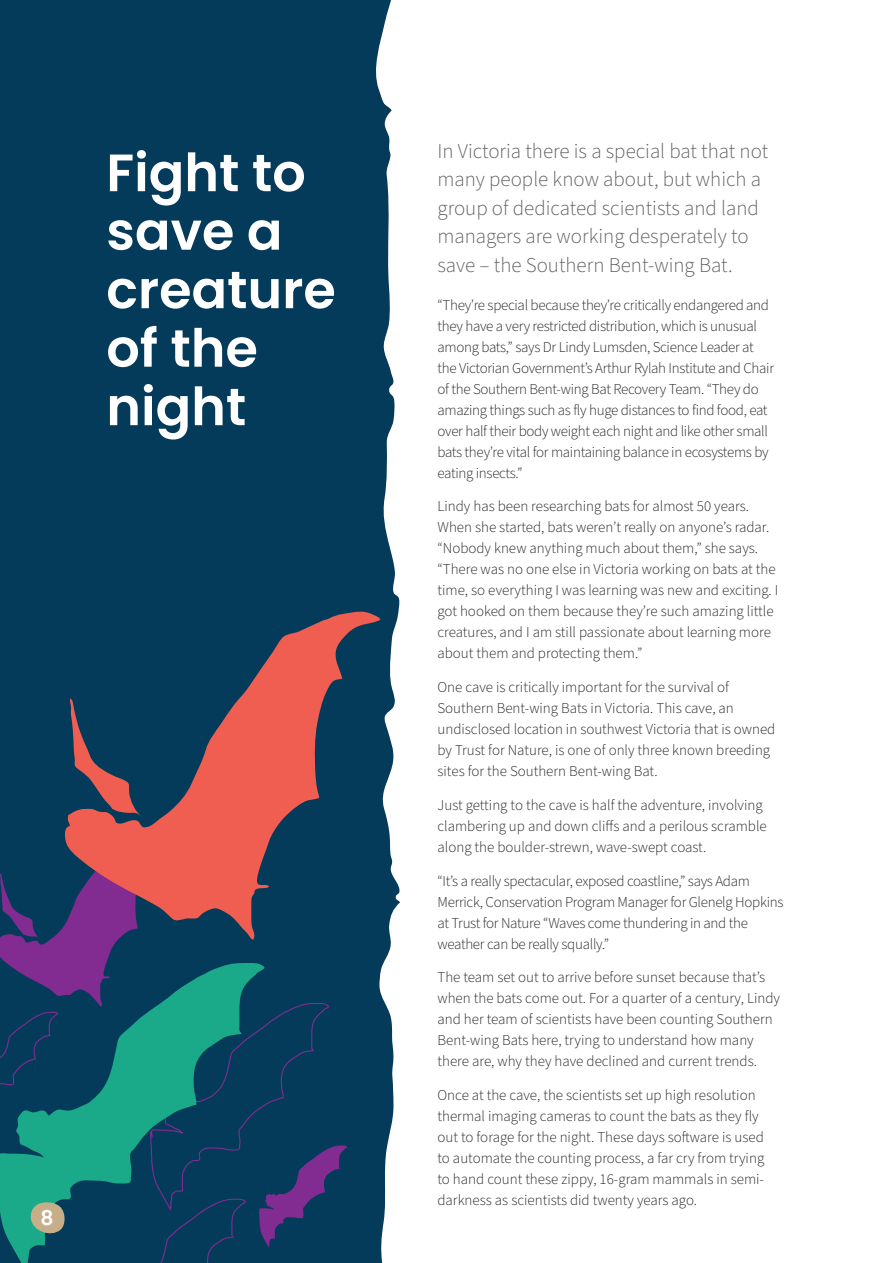
<style>
.page{position:relative;width:893px;height:1263px;background:#fff}
.page>*{position:absolute;margin:0;border:0;box-sizing:border-box;transform-origin:0 0}
.Heading_1_bold{font:600 52.5px/58.5px "Poppins";color:#fff}
.INtro_text{font:300 21px/28.5px "Source Sans Pro";color:#5d5e61}
.Pull_quote-red{font:600 20.4px "Poppins";color:#fff}
.Body_text{font:300 15px/21px "Source Sans Pro";color:#231f20}
.Body_text-2{font:300 15px/21px "Source Sans Pro";letter-spacing:-.02em;color:#231f20}
</style>
<div class="page">
<div style="left:0;top:0;width:400px;height:1263px;background:#043b5a"></div>
<svg style="left:64px;top:611px;width:316px;height:331px;background:#4f4656"></svg>
<svg style="left:69px;top:698px;width:74px;height:120px;background:#3d4357"></svg>
<svg style="left:0;top:825px;width:347px;height:438px;background:#294f65"></svg>
<p class="Heading_1_bold" style="left:106px;top:144px;width:231px">Fight to save a creature of the night</p>
<p class="Pull_quote-red" style="left:41px;top:1205px;width:15px">8</p>
<p class="INtro_text" style="left:437px;top:137px;width:332px">In Victoria there is a special bat that not many people know about, but which a group of dedicated scientists and land managers are working desperately to save – the Southern Bent-wing Bat.</p>
<p class="Body_text-2" style="left:437px;top:295px;width:338px">“They’re special because they’re critically endangered and they have a very restricted distribution, which is unusual among bats,” says Dr Lindy Lumsden, Science Leader at the Victorian Government’s Arthur Rylah Institute and Chair of the Southern Bent-wing Bat Recovery Team. “They do amazing things such as fly huge distances to find food, eat over half their body weight each night and like other small bats they’re vital for maintaining balance in ecosystems by eating insects.”</p>
<p class="Body_text" style="left:437px;top:496px;width:342px">Lindy has been researching bats for almost 50 years.<br>When she started, bats weren’t really on anyone’s radar. “Nobody knew anything much about them,” she says. “There was no one else in Victoria working on bats at the time, so everything I was learning was new and exciting. I got hooked on them because they’re such amazing little creatures, and I am still passionate about learning more about them and protecting them.”</p>
<p class="Body_text" style="left:437px;top:677px;width:339px">One cave is critically important for the survival of Southern Bent-wing Bats in Victoria. This cave, an undisclosed location in southwest Victoria that is owned by Trust for Nature, is one of only three known breeding sites for the Southern Bent-wing Bat.</p>
<p class="Body_text" style="left:437px;top:795px;width:331px">Just getting to the cave is half the adventure, involving clambering up and down cliffs and a perilous scramble along the boulder-strewn, wave-swept coast.</p>
<p class="Body_text-2" style="left:437px;top:871px;width:347px">“It’s a really spectacular, exposed coastline,” says Adam Merrick, Conservation Program Manager for Glenelg Hopkins at Trust for Nature “Waves come thundering in and the weather can be really squally.”</p>
<p class="Body_text" style="left:437px;top:967px;width:344px">The team set out to arrive before sunset because that’s when the bats come out. For a quarter of a century, Lindy and her team of scientists have been counting Southern Bent-wing Bats here, trying to understand how many there are, why they have declined and current trends.</p>
<p class="Body_text" style="left:437px;top:1085px;width:328px">Once at the cave, the scientists set up high resolution thermal imaging cameras to count the bats as they fly out to forage for the night. These days software is used to automate the counting process, a far cry from trying to hand count these zippy, 16-gram mammals in semi&shy;darkness as scientists did twenty years ago.</p>
</div>
